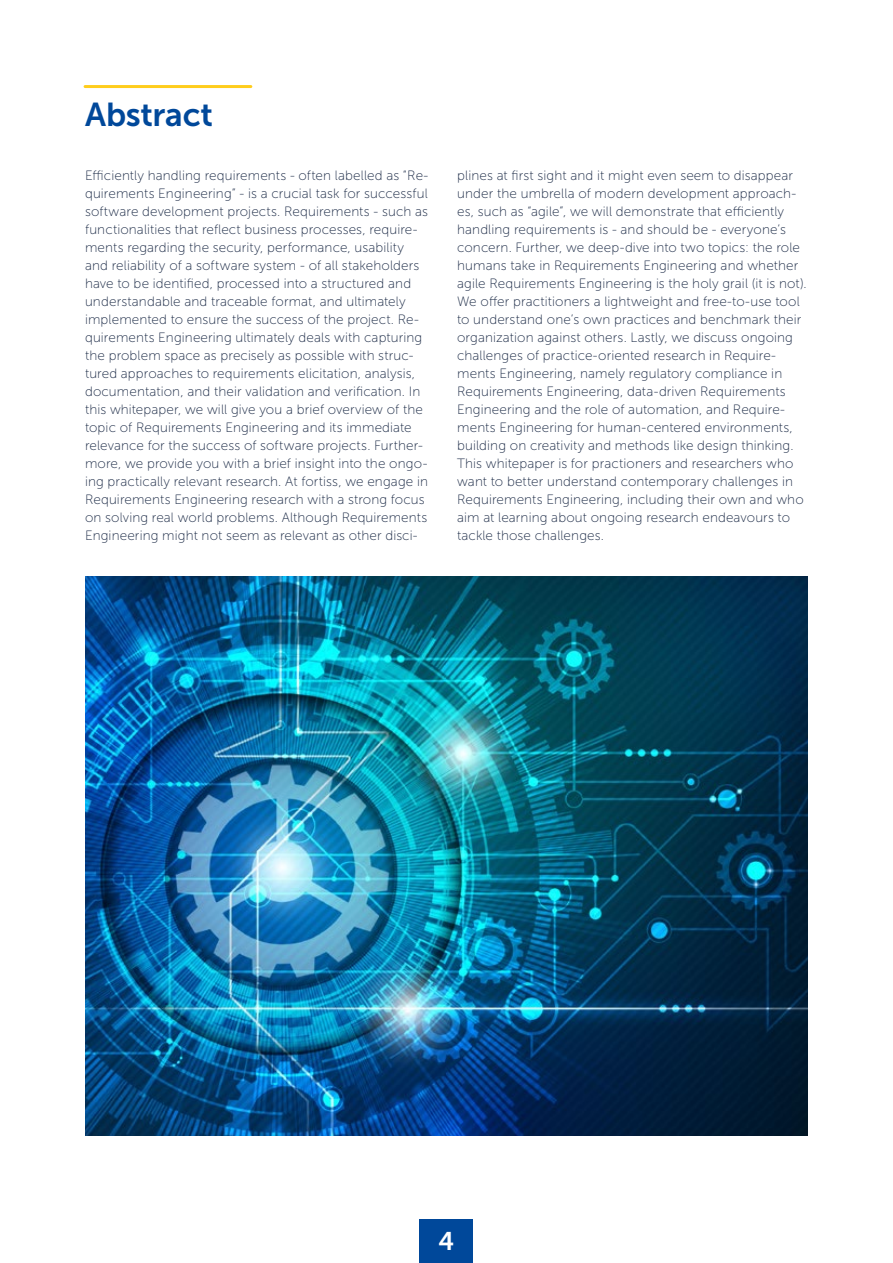
<style>
.page{position:relative;width:893px;height:1263px;background:#fff}
.page>*{position:absolute;margin:0;border:0;box-sizing:border-box;transform-origin:0 0}
.t1{font:33px "Museo Sans 700";letter-spacing:-.005em;color:#00489a}
.t2{font:25.5px "Museo Sans 700";color:#fff}
.t3{font:13.5px/18px "Museo Sans 100";letter-spacing:.01em;color:#192844}
</style>
<div class="page">
<div style="left:419px;top:1219px;width:54px;height:44px;background:#00489a"></div>
<hr style="left:85px;top:85px;width:166px;height:3px;background:#ffcd1c">
<img style="left:85px;top:576px;width:723px;height:559px">
<h1 class="t1" style="left:85px;top:96px;width:130px">Abstract</h1>
<p class="t3" style="left:85px;top:167px;width:345px">Efficiently handling requirements - often labelled as “Re&shy;quirements Engineering” - is a crucial task for successful software development projects. Requirements - such as functionalities that reflect business processes, require&shy;ments regarding the security, performance, usability and reliability of a software system - of all stakeholders have to be identified, processed into a structured and understandable and traceable format, and ultimately implemented to ensure the success of the project. Re&shy;quirements Engineering ultimately deals with capturing the problem space as precisely as possible with struc&shy;tured approaches to requirements elicitation, analysis, documentation, and their validation and verification. In this whitepaper, we will give you a brief overview of the topic of Requirements Engineering and its immediate relevance for the success of software projects. Further&shy;more, we provide you with a brief insight into the ongo&shy;ing practically relevant research. At fortiss, we engage in Requirements Engineering research with a strong focus on solving real world problems. Although Requirements Engineering might not seem as relevant as other disci-</p>
<p class="t3" style="left:457px;top:166px;width:351px">plines at first sight and it might even seem to disappear under the umbrella of modern development approach&shy;es, such as “agile”, we will demonstrate that efficiently handling requirements is - and should be - everyone’s concern. Further, we deep-dive into two topics: the role humans take in Requirements Engineering and whether agile Requirements Engineering is the holy grail (it is not).<br>We offer practitioners a lightweight and free-to-use tool to understand one’s own practices and benchmark their organization against others. Lastly, we discuss ongoing challenges of practice-oriented research in Require&shy;ments Engineering, namely regulatory compliance in Requirements Engineering, data-driven Requirements Engineering and the role of automation, and Require&shy;ments Engineering for human-centered environments, building on creativity and methods like design thinking.<br>This whitepaper is for practioners and researchers who want to better understand contemporary challenges in Requirements Engineering, including their own and who aim at learning about ongoing research endeavours to tackle those challenges.</p>
<h2 class="t2" style="left:439px;top:1227px;width:17px">4</h2>
</div>
